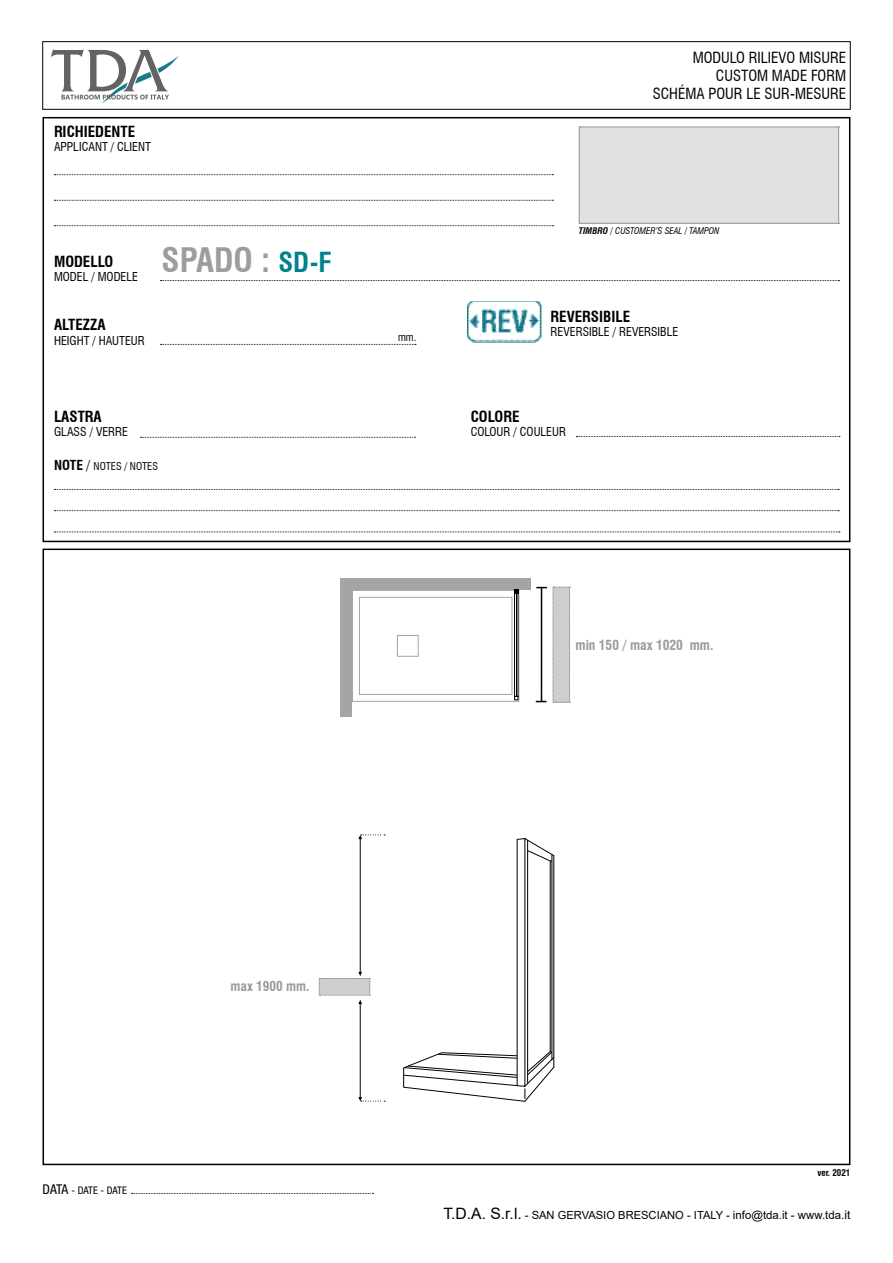
<style>
.page{position:relative;width:893px;height:1263px;background:#fff}
.page>*{position:absolute;margin:0;border:0;box-sizing:border-box;transform-origin:0 0}
.t1{font:700 condensed 33px "Swiss 721 BT";color:#9d9d9d}
.t2{font:condensed 15px/18px "Swiss 721 BT";color:#000;text-align:right}
.t3{font:700 condensed 15px "Swiss 721 BT";color:#000}
.t4{font:700 condensed 13.5px "Swiss 721 BT";color:#9a9a9a}
.t5{font:700 condensed 13.35px "Swiss 721 BT";color:#9a9a9a}
.t6{font:condensed 12px "Swiss 721 BT";color:#000}
.t7{font:11.1px "Arial";color:#000}
.t8{font:condensed 10.5px "Swiss 721 BT";color:#000}
.t9{font:condensed 10.5px "Helvetica Neue LT Pro";color:#000}
.t10{font:italic condensed 9px "Swiss 721 BT";color:#000}
.t11{font:700 condensed 9px "Swiss 721 BT";color:#000}
.s1{font-size:27px;color:#00828d}
.s2{font-weight:700;font-size:13.5px}
.s3{font-size:13.5px}
.s4{font-weight:700}
.s5{font-size:15.6px}
.s6{font-size:11.4px}
.s7{font-size:12px}
</style>
<div class="page">
<svg style="left:132px;top:1193px;width:241px;height:1px"></svg>
<div style="left:43px;top:41px;width:807px;height:68px;border:1px solid #000"></div>
<svg style="left:51px;top:50px;width:128px;height:53px"></svg>
<svg style="left:54px;top:200px;width:499px;height:1px"></svg>
<svg style="left:54px;top:174px;width:499px;height:1px"></svg>
<svg style="left:54px;top:225px;width:499px;height:1px"></svg>
<svg style="left:54px;top:489px;width:785px;height:1px"></svg>
<svg style="left:54px;top:510px;width:785px;height:1px"></svg>
<svg style="left:54px;top:531px;width:786px;height:1px"></svg>
<div style="left:579px;top:126px;width:261px;height:98px;background:#e1e1e1"></div>
<div style="left:43px;top:117px;width:807px;height:425px;border:2px solid #000"></div>
<svg style="left:576px;top:436px;width:264px;height:1px"></svg>
<svg style="left:141px;top:437px;width:275px;height:1px"></svg>
<svg style="left:161px;top:344px;width:255px;height:1px"></svg>
<svg style="left:161px;top:280px;width:678px;height:1px"></svg>
<svg style="left:403px;top:838px;width:151px;height:264px"></svg>
<hr style="left:360px;top:839px;width:1px;height:133px;background:#000">
<svg style="left:319px;top:972px;width:52px;height:32px"></svg>
<hr style="left:360px;top:1004px;width:1px;height:94px;background:#000">
<svg style="left:358px;top:834px;width:27px;height:5px"></svg>
<svg style="left:358px;top:1097px;width:27px;height:5px"></svg>
<div style="left:340px;top:578px;width:191px;height:11px;background:#a5a5a4"></div>
<div style="left:340px;top:578px;width:11px;height:139px;background:#a5a5a4"></div>
<div style="left:352px;top:590px;width:167px;height:112px;border:1px solid #a5a5a4"></div>
<div style="left:359px;top:597px;width:153px;height:98px;border:1px solid #a5a5a4"></div>
<div style="left:397px;top:635px;width:22px;height:22px;border:1px solid #a5a5a4"></div>
<svg style="left:514px;top:589px;width:4px;height:3px"></svg>
<div style="left:514px;top:592px;width:4px;height:104px;border:1px solid #000"></div>
<svg style="left:514px;top:696px;width:4px;height:4px"></svg>
<svg style="left:553px;top:587px;width:18px;height:116px;background:#ccc"></svg>
<hr style="left:541px;top:588px;width:1px;height:114px;background:#000">
<img style="left:468px;top:302px;width:74px;height:41px">
<p class="t3" style="left:54px;top:122px;width:83px">RICHIEDENTE</p>
<p class="t6" style="left:54px;top:140px;width:98px">APPLICANT / CLIENT</p>
<p class="t3" style="left:54px;top:252px;width:61px">MODELLO</p>
<p class="t6" style="left:54px;top:269px;width:86px">MODEL / MODELE</p>
<h1 class="t1" style="left:162px;top:240px;width:172px">SPADO : <span class="s1">SD-F</span></h1>
<p class="t3" style="left:54px;top:316px;width:53px">ALTEZZA</p>
<p class="t6" style="left:54px;top:333px;width:92px">HEIGHT / HAUTEUR</p>
<p class="t8" style="left:398px;top:331px;width:20px">mm.</p>
<p class="t3" style="left:54px;top:407px;width:49px">LASTRA</p>
<p class="t6" style="left:54px;top:425px;width:76px">GLASS / VERRE</p>
<p class="t8" style="left:54px;top:459px;width:106px"><span class="s2">NOTE</span> <span class="s3">/</span> NOTES / NOTES</p>
<p class="t2" style="left:653px;top:48px;width:195px">MODULO RILIEVO MISURE<br>CUSTOM MADE FORM<br>SCHÉMA POUR LE SUR-MESURE</p>
<p class="t10" style="left:579px;top:225px;width:142px"><span class="s4">TIMBRO</span> / CUSTOMER’S SEAL / TAMPON</p>
<p class="t3" style="left:551px;top:307px;width:81px">REVERSIBILE</p>
<p class="t6" style="left:551px;top:324px;width:129px">REVERSIBLE / REVERSIBLE</p>
<p class="t3" style="left:471px;top:407px;width:50px">COLORE</p>
<p class="t6" style="left:471px;top:425px;width:97px">COLOUR / COULEUR</p>
<p class="t4" style="left:576px;top:637px;width:139px">min 150 / max 1020 mm.</p>
<p class="t9" style="left:43px;top:1184px;width:86px"><span class="s3">DATA</span> - DATE - DATE</p>
<p class="t5" style="left:231px;top:978px;width:80px">max 1900 mm.</p>
<p class="t11" style="left:817px;top:1167px;width:34px">ver. 2021</p>
<p class="t7" style="left:443px;top:1207px;width:408px"><span class="s5">T.D.A. S.r.l.</span> - SAN GERVASIO BRESCIANO - ITALY - <span class="s6">info@tda.it - www.tda</span><span class="s7">.it</span></p>
</div>
